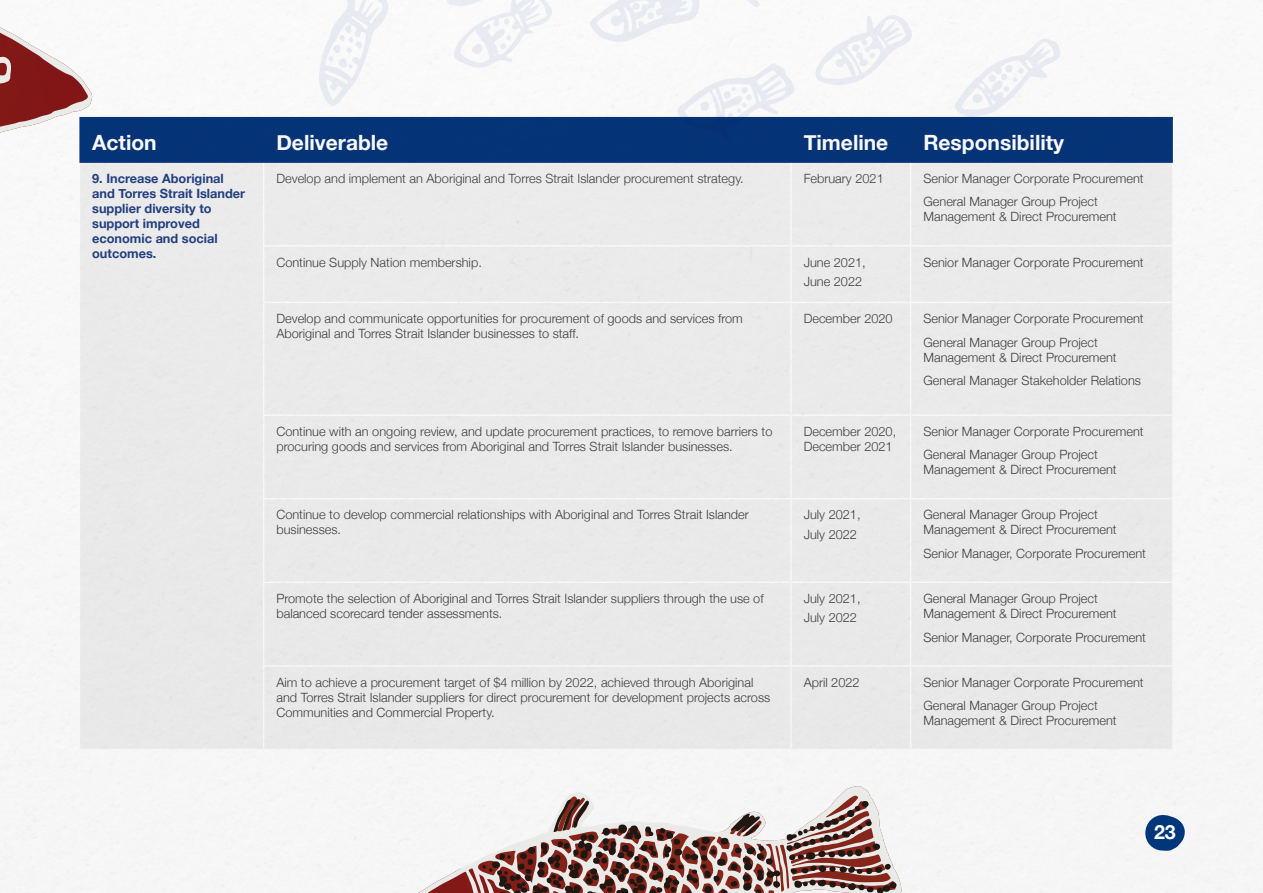
<style>
.page{position:relative;width:1263px;height:893px;background:#fff}
.page>*{position:absolute;margin:0;border:0;box-sizing:border-box;transform-origin:0 0}
.t1{font:700 21px "Helvetica Neue";color:#fff}
.t2{font:700 19.65px "Helvetica Neue";color:#fff}
.t3{font:300 12.75px/15px "Helvetica Neue";color:#414042}
.t4{font:700 12.75px/15px "Helvetica Neue";color:#244183}
</style>
<div class="page">
<svg style="left:318px;top:0;width:72px;height:107px"></svg>
<svg style="left:589px;top:0;width:324px;height:117px"></svg>
<svg style="left:955px;top:38px;width:106px;height:79px"></svg>
<svg style="left:444px;top:0;width:109px;height:68px"></svg>
<div style="left:79px;top:117px;width:1094px;height:46px;background:#053377"></div>
<div style="left:80px;top:163px;width:1092px;height:586px;background:#eaeaeb"></div>
<hr style="left:263px;top:163px;width:1px;height:82px;background:#fff">
<hr style="left:790px;top:163px;width:2px;height:82px;background:#fff">
<hr style="left:910px;top:163px;width:1px;height:82px;background:#fff">
<hr style="left:263px;top:245px;width:528px;height:2px;background:#fff">
<hr style="left:263px;top:247px;width:1px;height:55px;background:#fff">
<hr style="left:791px;top:245px;width:120px;height:2px;background:#fff">
<hr style="left:790px;top:247px;width:2px;height:55px;background:#fff">
<hr style="left:911px;top:245px;width:262px;height:2px;background:#fff">
<hr style="left:910px;top:247px;width:1px;height:55px;background:#fff">
<hr style="left:263px;top:302px;width:528px;height:1px;background:#fff">
<hr style="left:263px;top:303px;width:1px;height:111px;background:#fff">
<hr style="left:791px;top:302px;width:120px;height:1px;background:#fff">
<hr style="left:790px;top:303px;width:2px;height:111px;background:#fff">
<hr style="left:911px;top:302px;width:262px;height:1px;background:#fff">
<hr style="left:910px;top:303px;width:1px;height:111px;background:#fff">
<hr style="left:263px;top:414px;width:528px;height:2px;background:#fff">
<hr style="left:263px;top:416px;width:1px;height:82px;background:#fff">
<hr style="left:791px;top:414px;width:120px;height:2px;background:#fff">
<hr style="left:790px;top:416px;width:2px;height:82px;background:#fff">
<hr style="left:911px;top:414px;width:262px;height:2px;background:#fff">
<hr style="left:910px;top:416px;width:1px;height:82px;background:#fff">
<hr style="left:263px;top:498px;width:528px;height:1px;background:#fff">
<hr style="left:263px;top:499px;width:1px;height:83px;background:#fff">
<hr style="left:791px;top:498px;width:120px;height:1px;background:#fff">
<hr style="left:790px;top:499px;width:2px;height:83px;background:#fff">
<hr style="left:911px;top:498px;width:262px;height:1px;background:#fff">
<hr style="left:910px;top:499px;width:1px;height:83px;background:#fff">
<hr style="left:263px;top:582px;width:528px;height:1px;background:#fff">
<hr style="left:263px;top:583px;width:1px;height:82px;background:#fff">
<hr style="left:791px;top:582px;width:120px;height:1px;background:#fff">
<hr style="left:790px;top:583px;width:2px;height:82px;background:#fff">
<hr style="left:911px;top:582px;width:262px;height:1px;background:#fff">
<hr style="left:910px;top:583px;width:1px;height:82px;background:#fff">
<hr style="left:263px;top:665px;width:528px;height:2px;background:#fff">
<hr style="left:263px;top:667px;width:1px;height:82px;background:#fff">
<hr style="left:791px;top:665px;width:120px;height:2px;background:#fff">
<hr style="left:790px;top:667px;width:2px;height:82px;background:#fff">
<hr style="left:911px;top:665px;width:262px;height:2px;background:#fff">
<hr style="left:910px;top:667px;width:1px;height:82px;background:#fff">
<svg style="left:0;top:0;width:92px;height:140px"></svg>
<svg style="left:361px;top:786px;width:541px;height:107px;fill:#f6f6f6"></svg>
<img style="left:476px;top:861px;width:6px;height:14px">
<svg style="left:786px;top:801px;width:111px;height:92px"></svg>
<svg style="left:482px;top:789px;width:298px;height:104px"></svg>
<svg style="left:1145px;top:814px;width:40px;height:37px"></svg>
<h1 class="t1" style="left:92px;top:130px;width:66px">Action</h1>
<h1 class="t1" style="left:276px;top:130px;width:113px">Deliverable</h1>
<h1 class="t1" style="left:804px;top:130px;width:86px">Timeline</h1>
<h1 class="t1" style="left:923px;top:130px;width:142px">Responsibility</h1>
<p class="t4" style="left:92px;top:171px;width:154px">9. Increase Aboriginal and Torres Strait Islander supplier diversity to support improved economic and social outcomes.</p>
<p class="t3" style="left:276px;top:171px;width:469px">Develop and implement an Aboriginal and Torres Strait Islander procurement strategy.</p>
<p class="t3" style="left:804px;top:171px;width:82px">February 2021</p>
<p class="t3" style="left:923px;top:166px;width:222px;line-height:23.5px">Senior Manager Corporate Procurement<br>General Manager Group Project</p>
<p class="t3" style="left:923px;top:209px;width:195px">Management &amp; Direct Procurement</p>
<p class="t3" style="left:276px;top:254px;width:207px">Continue Supply Nation membership.</p>
<p class="t3" style="left:804px;top:252px;width:64px;line-height:19.2px">June 2021,<br>June 2022</p>
<p class="t3" style="left:923px;top:254px;width:222px">Senior Manager Corporate Procurement</p>
<p class="t3" style="left:276px;top:311px;width:468px">Develop and communicate opportunities for procurement of goods and services from<br>Aboriginal and Torres Strait Islander businesses to staff.</p>
<p class="t3" style="left:804px;top:311px;width:91px">December 2020</p>
<p class="t3" style="left:923px;top:307px;width:222px;line-height:23.5px">Senior Manager Corporate Procurement<br>General Manager Group Project</p>
<p class="t3" style="left:923px;top:345px;width:219px;line-height:23.5px">Management &amp; Direct Procurement<br>General Manager Stakeholder Relations</p>
<p class="t3" style="left:276px;top:424px;width:498px">Continue with an ongoing review, and update procurement practices, to remove barriers to procuring goods and services from Aboriginal and Torres Strait Islander businesses.</p>
<p class="t3" style="left:804px;top:424px;width:94px">December 2020,<br>December 2021</p>
<p class="t3" style="left:923px;top:419px;width:222px;line-height:23.5px">Senior Manager Corporate Procurement<br>General Manager Group Project</p>
<p class="t3" style="left:923px;top:462px;width:195px">Management &amp; Direct Procurement</p>
<p class="t3" style="left:276px;top:507px;width:474px">Continue to develop commercial relationships with Aboriginal and Torres Strait Islander businesses.</p>
<p class="t3" style="left:804px;top:505px;width:58px;line-height:19.2px">July 2021,<br>July 2022</p>
<p class="t3" style="left:923px;top:507px;width:195px">General Manager Group Project<br>Management &amp; Direct Procurement</p>
<p class="t3" style="left:923px;top:546px;width:224px">Senior Manager, Corporate Procurement</p>
<p class="t3" style="left:276px;top:591px;width:489px">Promote the selection of Aboriginal and Torres Strait Islander suppliers through the use of balanced scorecard tender assessments.</p>
<p class="t3" style="left:804px;top:589px;width:58px;line-height:19.2px">July 2021,<br>July 2022</p>
<p class="t3" style="left:923px;top:591px;width:195px">General Manager Group Project<br>Management &amp; Direct Procurement</p>
<p class="t3" style="left:923px;top:629px;width:224px">Senior Manager, Corporate Procurement</p>
<p class="t3" style="left:276px;top:674px;width:495px">Aim to achieve a procurement target of $4 million by 2022, achieved through Aboriginal and Torres Strait Islander suppliers for direct procurement for development projects across<br>Communities and Commercial Property.</p>
<p class="t3" style="left:804px;top:674px;width:57px">April 2022</p>
<p class="t3" style="left:923px;top:670px;width:222px;line-height:23.5px">Senior Manager Corporate Procurement<br>General Manager Group Project</p>
<p class="t3" style="left:923px;top:713px;width:195px">Management &amp; Direct Procurement</p>
<h2 class="t2" style="left:1154px;top:820px;width:23px">23</h2>
</div>
